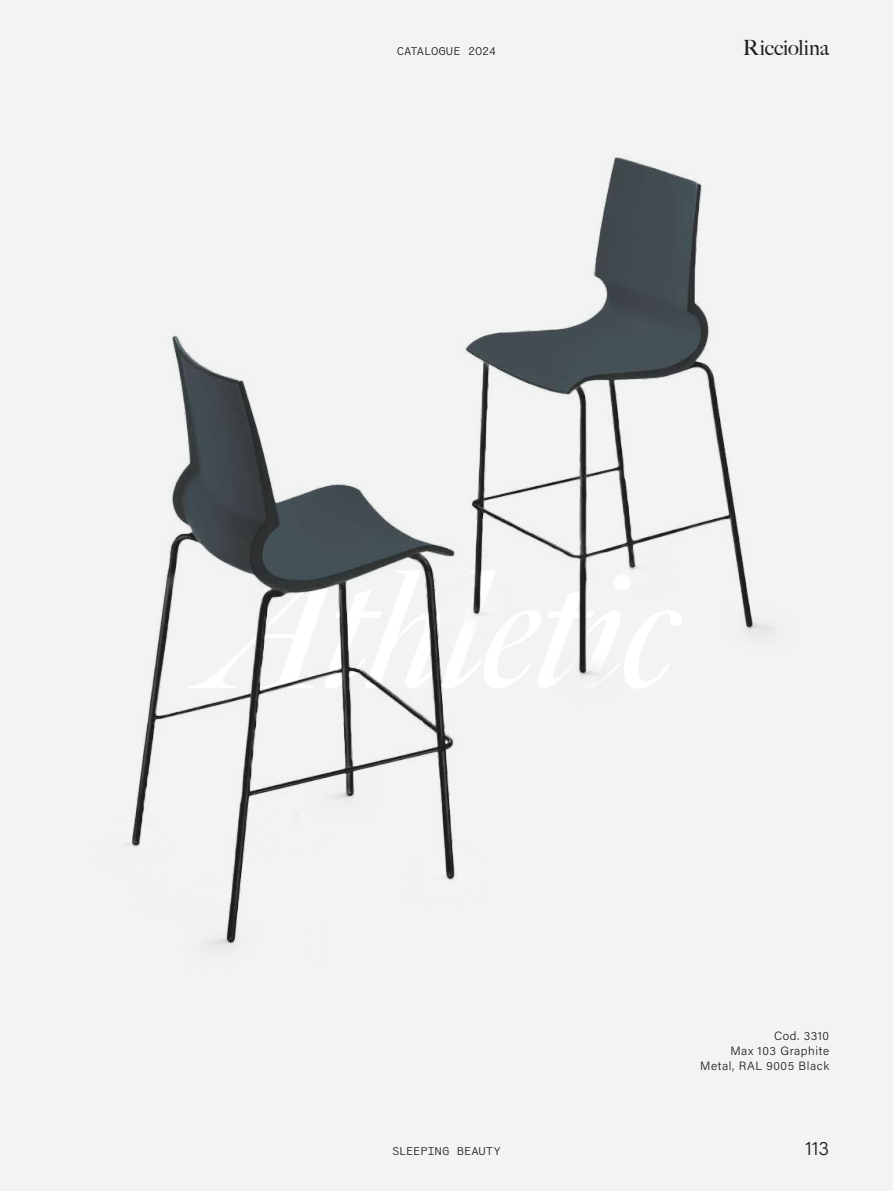
<style>
.page{position:relative;width:893px;height:1191px;background:#fff}
.page>*{position:absolute;margin:0;border:0;box-sizing:border-box;transform-origin:0 0}
.t1{font:21px "Big Caslon FB";color:#1d1d1b}
.t2{font:300 19.5px "Acumin Pro";color:#1d1d1b}
.t3{font:300 12px/15px "Acumin Pro";letter-spacing:.05em;color:#1d1d1b;text-align:right}
.t4{font:12px "Coordinates";letter-spacing:-.015em;color:#1d1d1b}
</style>
<div class="page">
<img style="left:0;top:0;width:893px;height:1191px">
<p class="t4" style="left:397px;top:45px;width:101px">CATALOGUE 2024</p>
<h1 class="t1" style="left:743px;top:36px;width:88px">Ricciolina</h1>
<p class="t4" style="left:392px;top:1145px;width:110px">SLEEPING BEAUTY</p>
<p class="t3" style="left:700px;top:1028px;width:130px">Cod. 3310<br>Max 103 Graphite<br>Metal, RAL 9005 Black</p>
<h2 class="t2" style="left:805px;top:1135px;width:25px">113</h2>
</div>
